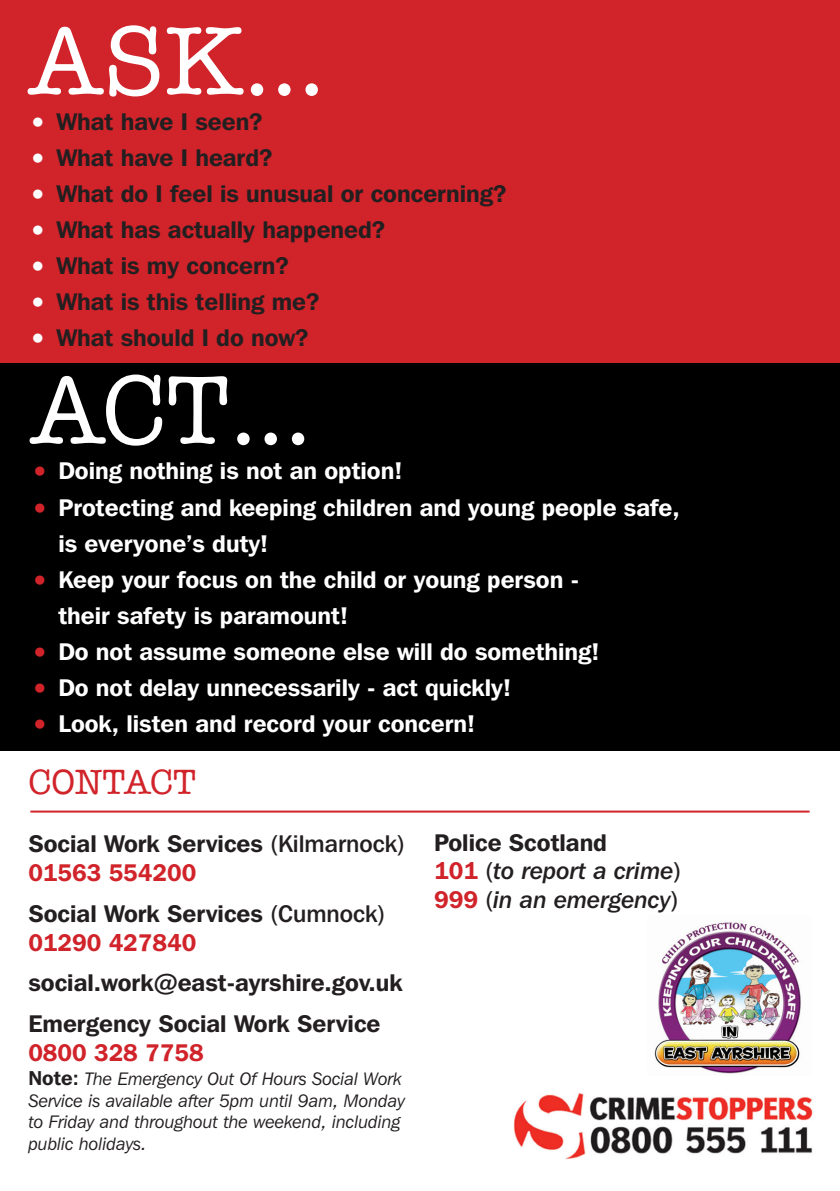
<style>
.page{position:relative;width:840px;height:1191px;background:#fff}
.page>*{position:absolute;margin:0;border:0;box-sizing:border-box;transform-origin:0 0}
.t1{font:100px "American Typewriter";color:#fff}
.t2{font:36px "American Typewriter";color:#d1232a}
.t3{font:600 24px/28.8px "Franklin Gothic IT Cby BT";color:#231f20}
.t4{font:600 24px/36px "Franklin Gothic IT Cby BT";color:#fff}
.t5{font:24px "Franklin Gothic IT Cby BT Med Ital";color:#231f20}
.t6{font:italic 18px/21.6px "Franklin Gothic IT Cby BT";color:#231f20}
.s1{font-size:32px;color:#fff}
.s2{font-size:32px;color:#d1232a}
.s3{font-weight:500}
.s4{color:#d1232a}
.s5{font-weight:600;font-style:normal;font-size:20px}
.s6{font-weight:500;font-style:normal;font-size:20px}
.s7{font-family:"Franklin Gothic IT Cby BT";font-weight:600;color:#d1232a}
.s8{font-family:"Franklin Gothic IT Cby BT";font-weight:500}
</style>
<div class="page">
<div style="left:0;top:0;width:839px;height:363px;background:#d1232a"></div>
<hr style="left:30px;top:810px;width:779px;height:2px;background:#d1232a">
<img style="left:654px;top:922px;width:147px;height:152px">
<img style="left:513px;top:1093px;width:300px;height:67px">
<div style="left:0;top:363px;width:839px;height:387px;background:#000"></div>
<p class="t1" style="left:28px;top:-15px;width:298px">ASK…</p>
<p class="t3" style="left:28px;top:107px;width:236px"><span class="s1">•</span> What have I seen?</p>
<p class="t3" style="left:28px;top:143px;width:246px"><span class="s1">•</span> What have I heard?</p>
<p class="t3" style="left:28px;top:179px;width:479px"><span class="s1">•</span> What do I feel is unusual or concerning?</p>
<p class="t3" style="left:28px;top:215px;width:358px"><span class="s1">•</span> What has actually happened?</p>
<p class="t3" style="left:28px;top:251px;width:262px"><span class="s1">•</span> What is my concern?</p>
<p class="t3" style="left:28px;top:287px;width:292px"><span class="s1">•</span> What is this telling me?</p>
<p class="t3" style="left:28px;top:323px;width:282px"><span class="s1">•</span> What should I do now?</p>
<p class="t1" style="left:30px;top:334px;width:283px">ACT…</p>
<p class="t4" style="left:30px;top:452px;width:373px"><span class="s2">•</span> Doing nothing is not an option!</p>
<p class="t4" style="left:58px;top:488px;width:622px;text-indent:-28px"><span class="s2">•</span> Protecting and keeping children and young people safe, is everyone’s duty!</p>
<p class="t4" style="left:58px;top:560px;width:522px;text-indent:-28px"><span class="s2">•</span> Keep your focus on the child or young person - their safety is paramount!</p>
<p class="t4" style="left:30px;top:632px;width:570px"><span class="s2">•</span> Do not assume someone else will do something!</p>
<p class="t4" style="left:30px;top:668px;width:482px"><span class="s2">•</span> Do not delay unnecessarily - act quickly!</p>
<p class="t4" style="left:30px;top:704px;width:446px"><span class="s2">•</span> Look, listen and record your concern!</p>
<p class="t2" style="left:28px;top:755px;width:169px">CONTACT</p>
<p class="t3" style="left:28px;top:828px;width:378px">Social Work Services <span class="s3">(Kilmarnock)<br></span><span class="s4">01563 554200</span></p>
<p class="t3" style="left:28px;top:898px;width:358px">Social Work Services <span class="s3">(Cumnock)<br></span><span class="s4">01290 427840</span></p>
<p class="t3" style="left:28px;top:968px;width:375px">social.work@east-ayrshire.gov.uk</p>
<p class="t3" style="left:28px;top:1008px;width:353px">Emergency Social Work Service<br><span class="s4">0800 328 7758</span></p>
<p class="t6" style="left:28px;top:1067px;width:378px"><span class="s5">Note</span><span class="s6">:</span> The Emergency Out Of Hours Social Work Service is available after 5pm until 9am, Monday to Friday and throughout the weekend, including public holidays.</p>
<p class="t3" style="left:434px;top:827px;width:174px">Police Scotland</p>
<p class="t5" style="left:434px;top:856px;width:248px"><span class="s7">101</span> <span class="s8">(</span>to report a crime<span class="s8">)</span></p>
<p class="t5" style="left:434px;top:885px;width:246px"><span class="s7">999</span> <span class="s8">(</span>in an emergency<span class="s8">)</span></p>
</div>
